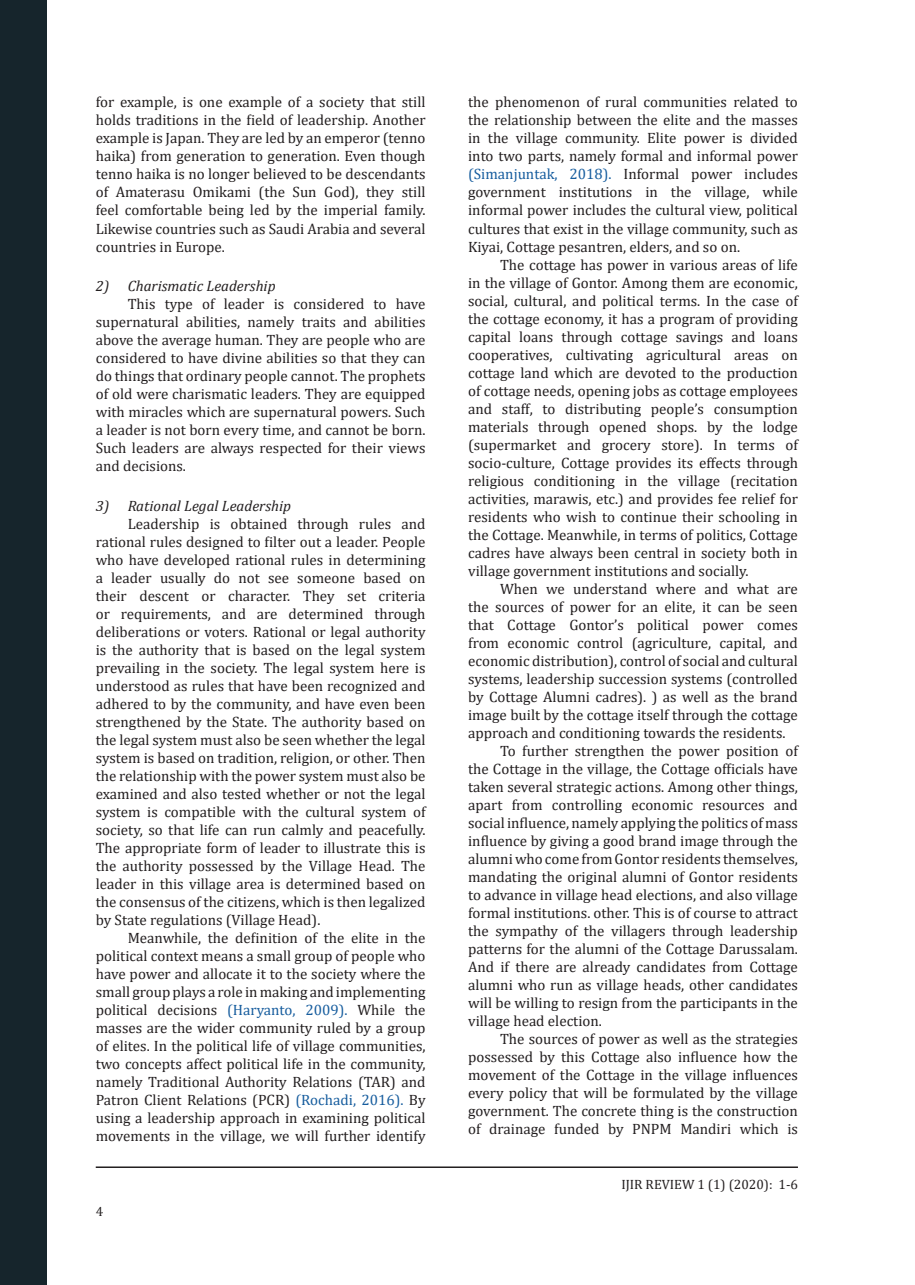
<style>
.page{position:relative;width:915px;height:1285px;background:#fff}
.page>*{position:absolute;margin:0;border:0;box-sizing:border-box;transform-origin:0 0}
.t1{font:15px/18px "Cambria";color:#231f20;text-align:justify}
.t2{font:italic 15px "Cambria";color:#231f20}
.t3{font:13.5px "Cambria";color:#231f20}
.s1{color:#175d9e}
</style>
<div class="page">
<hr style="left:96px;top:1166px;width:701px;height:1px;background:#231f20">
<div style="left:0;top:0;width:46px;height:1284px;background:#16252c"></div>
<p class="t1" style="left:96px;top:93px;width:331px">for example, is one example of a society that still holds traditions in the field of leadership. Another example is Japan. They are led by an emperor (tenno haika) from generation to generation. Even though tenno haika is no longer believed to be descendants of Amaterasu Omikami (the Sun God), they still feel comfortable being led by the imperial family.<br>Likewise countries such as Saudi Arabia and several countries in Europe.</p>
<p class="t2" style="left:96px;top:275px;width:181px">2) Charismatic Leadership</p>
<p class="t1" style="left:96px;top:295px;width:331px;text-indent:32px">This type of leader is considered to have supernatural abilities, namely traits and abilities above the average human. They are people who are considered to have divine abilities so that they can do things that ordinary people cannot. The prophets of old were charismatic leaders. They are equipped with miracles which are supernatural powers. Such a leader is not born every time, and cannot be born.<br>Such leaders are always respected for their views and decisions.</p>
<p class="t2" style="left:96px;top:495px;width:197px">3) Rational Legal Leadership</p>
<p class="t1" style="left:96px;top:514px;width:331px;text-indent:32px">Leadership is obtained through rules and rational rules designed to filter out a leader. People who have developed rational rules in determining a leader usually do not see someone based on their descent or character. They set criteria or requirements, and are determined through deliberations or voters. Rational or legal authority is the authority that is based on the legal system prevailing in the society. The legal system here is understood as rules that have been recognized and adhered to by the community, and have even been strengthened by the State. The authority based on the legal system must also be seen whether the legal system is based on tradition, religion, or other. Then the relationship with the power system must also be examined and also tested whether or not the legal system is compatible with the cultural system of society, so that life can run calmly and peacefully.<br>The appropriate form of leader to illustrate this is the authority possessed by the Village Head. The leader in this village area is determined based on the consensus of the citizens, which is then legalized by State regulations (Village Head).</p>
<p class="t1" style="left:96px;top:928px;width:331px;text-indent:32px">Meanwhile, the definition of the elite in the political context means a small group of people who have power and allocate it to the society where the small group plays a role in making and implementing political decisions <span class="s1">(Haryanto, 2009).</span> While the masses are the wider community ruled by a group of elites. In the political life of village communities, two concepts affect political life in the community, namely Traditional Authority Relations (TAR) and Patron Client Relations (PCR) <span class="s1">(Rochadi, 2016).</span> By using a leadership approach in examining political movements in the village, we will further identify</p>
<p class="t3" style="left:96px;top:1202px;width:9px">4</p>
<p class="t1" style="left:468px;top:93px;width:331px">the phenomenon of rural communities related to the relationship between the elite and the masses in the village community. Elite power is divided into two parts, namely formal and informal power <span class="s1">(Simanjuntak, 2018).</span> Informal power includes government institutions in the village, while informal power includes the cultural view, political cultures that exist in the village community, such as Kiyai, Cottage pesantren, elders, and so on.</p>
<p class="t1" style="left:468px;top:255px;width:331px;text-indent:32px">The cottage has power in various areas of life in the village of Gontor. Among them are economic, social, cultural, and political terms. In the case of the cottage economy, it has a program of providing capital loans through cottage savings and loans cooperatives, cultivating agricultural areas on cottage land which are devoted to the production of cottage needs, opening jobs as cottage employees and staff, to distributing people’s consumption materials through opened shops. by the lodge (supermarket and grocery store). In terms of socio-culture, Cottage provides its effects through religious conditioning in the village (recitation activities, marawis, etc.) and provides fee relief for residents who wish to continue their schooling in the Cottage. Meanwhile, in terms of politics, Cottage cadres have always been central in society both in village government institutions and socially.</p>
<p class="t1" style="left:468px;top:579px;width:331px;text-indent:32px">When we understand where and what are the sources of power for an elite, it can be seen that Cottage Gontor’s political power comes from economic control (agriculture, capital, and economic distribution), control of social and cultural systems, leadership succession systems (controlled by Cottage Alumni cadres). ) as well as the brand image built by the cottage itself through the cottage approach and conditioning towards the residents.</p>
<p class="t1" style="left:468px;top:741px;width:331px;text-indent:32px">To further strengthen the power position of the Cottage in the village, the Cottage officials have taken several strategic actions. Among other things, apart from controlling economic resources and social influence, namely applying the politics of mass influence by giving a good brand image through the alumni who come from Gontor residents themselves, mandating the original alumni of Gontor residents to advance in village head elections, and also village formal institutions. other. This is of course to attract the sympathy of the villagers through leadership patterns for the alumni of the Cottage Darussalam.<br>And if there are already candidates from Cottage alumni who run as village heads, other candidates will be willing to resign from the participants in the village head election.</p>
<p class="t1" style="left:468px;top:1029px;width:331px;text-indent:32px">The sources of power as well as the strategies possessed by this Cottage also influence how the movement of the Cottage in the village influences every policy that will be formulated by the village government. The concrete thing is the construction of drainage funded by PNPM Mandiri which is</p>
<p class="t3" style="left:621px;top:1176px;width:178px">IJIR REVIEW 1 (1) (2020): 1-6</p>
</div>
